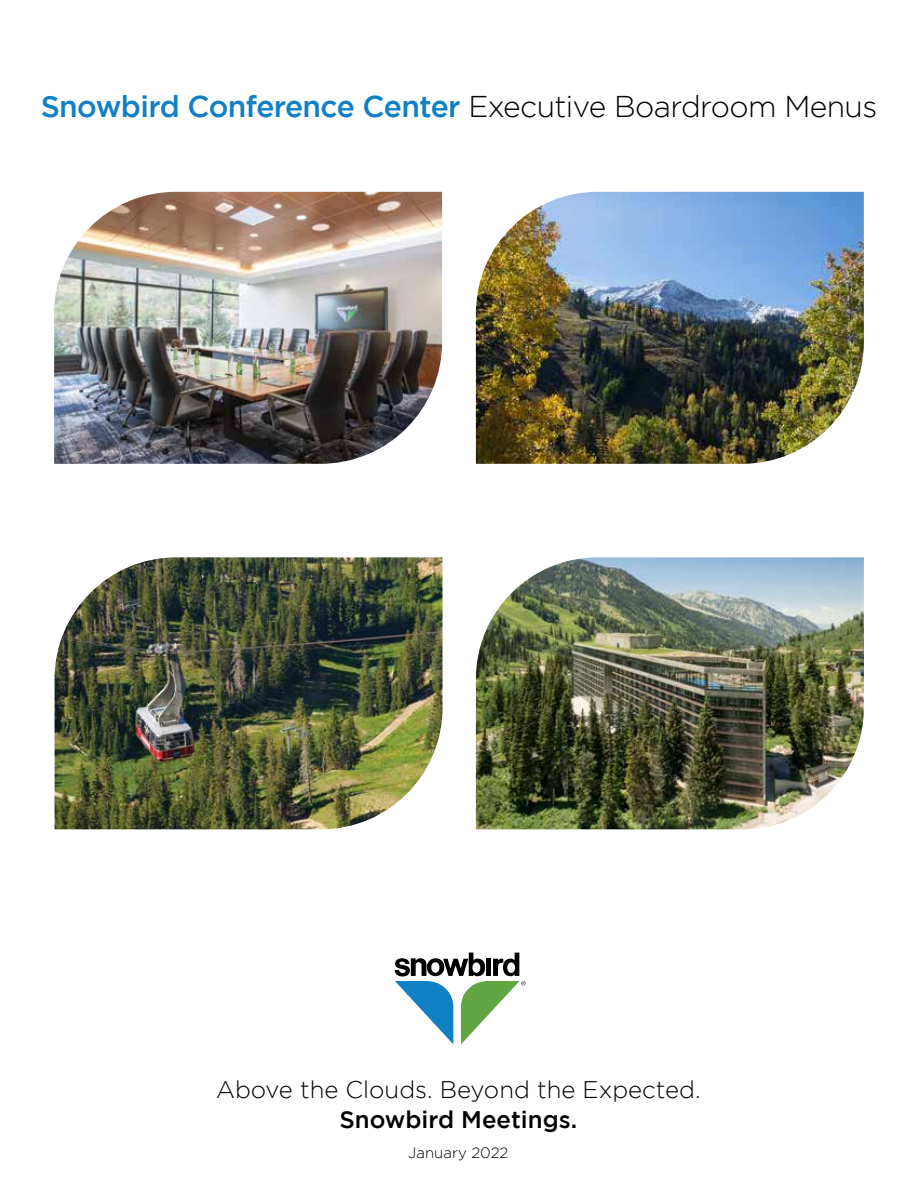
<style>
.page{position:relative;width:918px;height:1188px;background:#fff}
.page>*{position:absolute;margin:0;border:0;box-sizing:border-box;transform-origin:0 0}
.t1{font:500 30px "Gotham";letter-spacing:-.02em;color:#1080c4}
.t2{font:300 24px "Gotham";color:#000}
.t3{font:500 24px "Gotham";color:#000}
.t4{font:300 15px "Gotham";color:#000}
.s1{font-weight:300;color:#000}
</style>
<div class="page">
<img style="left:476px;top:557px;width:388px;height:272px">
<img style="left:476px;top:192px;width:388px;height:272px">
<img style="left:55px;top:557px;width:388px;height:272px">
<img style="left:54px;top:192px;width:388px;height:272px">
<svg style="left:395px;top:953px;width:131px;height:91px"></svg>
<div style="left:507px;top:962px;width:8px;height:11px;background:#fff;border-radius:50%"></div>
<div style="left:472px;top:962px;width:8px;height:11px;background:#fff;border-radius:50%"></div>
<div style="left:431px;top:962px;width:8px;height:11px;background:#fff;border-radius:50%"></div>
<p class="t1" style="left:41px;top:89px;width:838px">Snowbird Conference Center <span class="s1">Executive Boardroom Menus</span></p>
<p class="t2" style="left:216px;top:1077px;width:486px">Above the Clouds. Beyond the Expected.</p>
<p class="t3" style="left:339px;top:1106px;width:239px">Snowbird Meetings.</p>
<p class="t4" style="left:408px;top:1145px;width:102px">January 2022</p>
</div>
